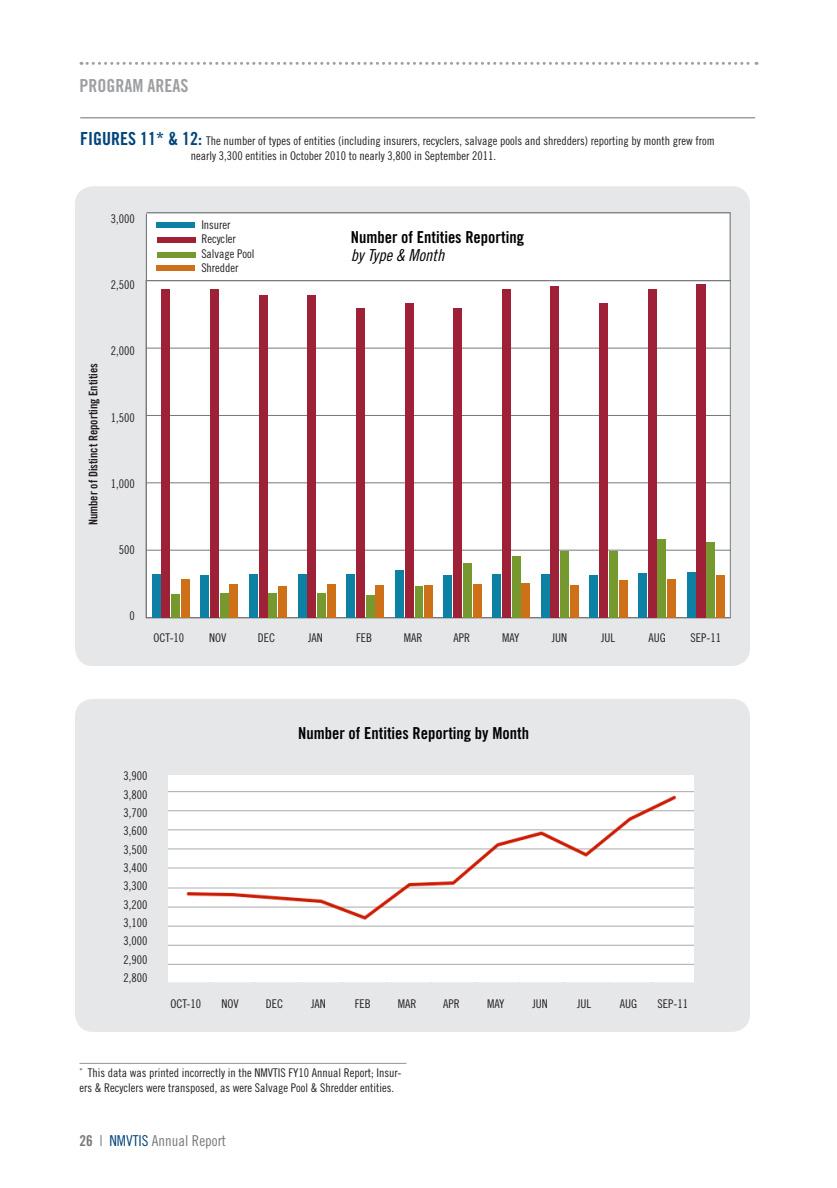
<style>
.page{position:relative;width:837px;height:1188px;background:#fff}
.page>*{position:absolute;margin:0;border:0;box-sizing:border-box;transform-origin:0 0}
.Section_Header{font:18px "Trade Gothic Bold Cond Twenty";color:#9d9fa2}
.Figure_Header_Bold_1{font:16.5px "Trade Gothic Bold Cond Twenty";color:#000}
.Figure_Header_Bold_1-2{font:16.5px "Trade Gothic Cond Eighteen Obl";color:#000}
.t1{font:15px "Trade Gothic Cond Eighteen";color:#76787b}
.Figure_Reg_8pt{font:12px "Trade Gothic Cond Eighteen";color:#231f20}
.Exhibit_Header{font:12px/14.4px "Trade Gothic Cond Eighteen";color:#231f20}
.Endnote{font:12px/14.4px "Trade Gothic Cond Eighteen";color:#231f20}
.Figure_Bold_8pt{font:12px "Trade Gothic Bold Cond Twenty";color:#231f20}
.s1{font-family:"Trade Gothic Bold Cond Twenty";font-size:18px;color:#00447b}
.s2{font-family:"Trade Gothic Bold Cond Twenty"}
.s3{color:#00447b}
</style>
<div class="page">
<svg style="left:81px;top:62px;width:676px;height:3px"></svg>
<div style="left:75px;top:186px;width:675px;height:480px;background:#e6e7e9;border-radius:18px"></div>
<div style="left:146px;top:280px;width:584px;height:338px;background:#fff"></div>
<hr style="left:146px;top:550px;width:584px;height:1px;background:#76787b">
<hr style="left:146px;top:482px;width:584px;height:1px;background:#76787b">
<hr style="left:146px;top:415px;width:584px;height:1px;background:#76787b">
<hr style="left:146px;top:348px;width:584px;height:1px;background:#76787b">
<div style="left:181px;top:580px;width:9px;height:38px;background:#ce7018"></div>
<div style="left:230px;top:584px;width:8px;height:34px;background:#ce7018"></div>
<div style="left:278px;top:586px;width:9px;height:32px;background:#ce7018"></div>
<div style="left:327px;top:584px;width:9px;height:34px;background:#ce7018"></div>
<div style="left:375px;top:586px;width:9px;height:32px;background:#ce7018"></div>
<div style="left:424px;top:585px;width:9px;height:33px;background:#ce7018"></div>
<div style="left:473px;top:584px;width:9px;height:34px;background:#ce7018"></div>
<div style="left:521px;top:583px;width:9px;height:35px;background:#ce7018"></div>
<div style="left:570px;top:585px;width:9px;height:33px;background:#ce7018"></div>
<div style="left:619px;top:580px;width:8px;height:38px;background:#ce7018"></div>
<div style="left:667px;top:579px;width:9px;height:39px;background:#ce7018"></div>
<div style="left:716px;top:575px;width:9px;height:43px;background:#ce7018"></div>
<div style="left:171px;top:595px;width:9px;height:23px;background:#75992e"></div>
<div style="left:220px;top:593px;width:9px;height:25px;background:#75992e"></div>
<div style="left:268px;top:593px;width:9px;height:25px;background:#75992e"></div>
<div style="left:317px;top:593px;width:9px;height:25px;background:#75992e"></div>
<div style="left:366px;top:595px;width:8px;height:23px;background:#75992e"></div>
<div style="left:416px;top:586px;width:7px;height:32px;background:#75992e"></div>
<div style="left:463px;top:563px;width:9px;height:55px;background:#75992e"></div>
<div style="left:512px;top:556px;width:8px;height:62px;background:#75992e"></div>
<div style="left:560px;top:551px;width:9px;height:67px;background:#75992e"></div>
<div style="left:609px;top:551px;width:9px;height:67px;background:#75992e"></div>
<div style="left:658px;top:539px;width:8px;height:79px;background:#75992e"></div>
<div style="left:706px;top:542px;width:9px;height:76px;background:#75992e"></div>
<div style="left:161px;top:289px;width:9px;height:329px;background:#9e2137"></div>
<div style="left:210px;top:289px;width:9px;height:329px;background:#9e2137"></div>
<div style="left:259px;top:295px;width:8px;height:323px;background:#9e2137"></div>
<div style="left:307px;top:295px;width:9px;height:323px;background:#9e2137"></div>
<div style="left:356px;top:308px;width:9px;height:310px;background:#9e2137"></div>
<div style="left:405px;top:303px;width:8px;height:315px;background:#9e2137"></div>
<div style="left:453px;top:308px;width:9px;height:310px;background:#9e2137"></div>
<div style="left:502px;top:289px;width:9px;height:329px;background:#9e2137"></div>
<div style="left:551px;top:286px;width:8px;height:332px;background:#9e2137"></div>
<div style="left:599px;top:303px;width:9px;height:315px;background:#9e2137"></div>
<div style="left:648px;top:289px;width:9px;height:329px;background:#9e2137"></div>
<div style="left:697px;top:285px;width:9px;height:333px;background:#9e2137"></div>
<div style="left:152px;top:574px;width:8px;height:44px;background:#0d81a3"></div>
<div style="left:200px;top:575px;width:9px;height:43px;background:#0d81a3"></div>
<div style="left:249px;top:574px;width:9px;height:44px;background:#0d81a3"></div>
<div style="left:298px;top:574px;width:8px;height:44px;background:#0d81a3"></div>
<div style="left:346px;top:574px;width:9px;height:44px;background:#0d81a3"></div>
<div style="left:395px;top:570px;width:9px;height:48px;background:#0d81a3"></div>
<div style="left:444px;top:576px;width:8px;height:42px;background:#0d81a3"></div>
<div style="left:492px;top:574px;width:9px;height:44px;background:#0d81a3"></div>
<div style="left:541px;top:574px;width:9px;height:44px;background:#0d81a3"></div>
<div style="left:589px;top:575px;width:9px;height:43px;background:#0d81a3"></div>
<div style="left:638px;top:573px;width:9px;height:45px;background:#0d81a3"></div>
<div style="left:687px;top:572px;width:9px;height:46px;background:#0d81a3"></div>
<div style="left:146px;top:214px;width:584px;height:65px;background:#fff"></div>
<div style="left:157px;top:237px;width:38px;height:5px;background:#9e2137"></div>
<div style="left:156px;top:266px;width:39px;height:5px;background:#ce7018"></div>
<div style="left:156px;top:222px;width:39px;height:5px;background:#0d81a3"></div>
<div style="left:157px;top:252px;width:38px;height:5px;background:#75992e"></div>
<hr style="left:146px;top:214px;width:1px;height:67px;background:#76787b">
<hr style="left:730px;top:213px;width:1px;height:68px;background:#76787b">
<hr style="left:146px;top:212px;width:585px;height:1px;background:#76787b">
<div style="left:75px;top:699px;width:675px;height:333px;background:#e6e7e9;border-radius:18px"></div>
<img style="left:168px;top:775px;width:525px;height:207px">
<hr style="left:80px;top:117px;width:675px;height:1px;background:#9d9fa2">
<hr style="left:80px;top:1063px;width:326px;height:1px;background:#939598">
<p class="Section_Header" style="left:80px;top:75px;width:110px">PROGRAM AREAS</p>
<p class="Exhibit_Header" style="left:191px;top:134px;width:525px;text-indent:-111px"><span class="s1">FIGURES 11* &amp; 12:</span> The number of types of entities (including insurers, recyclers, salvage pools and shredders) reporting by month grew from nearly 3,300 entities in October 2010 to nearly 3,800 in September 2011.</p>
<p class="Figure_Reg_8pt" style="left:111px;top:211px;width:25px">3,000</p>
<p class="Figure_Reg_8pt" style="left:111px;top:278px;width:25px">2,500</p>
<p class="Figure_Bold_8pt" style="left:86px;top:525px;width:163px;rotate:-90deg">Number of Distinct Reporting Entities</p>
<p class="Figure_Reg_8pt" style="left:111px;top:344px;width:25px">2,000</p>
<p class="Figure_Reg_8pt" style="left:111px;top:410px;width:25px">1,500</p>
<p class="Figure_Reg_8pt" style="left:111px;top:476px;width:25px">1,000</p>
<p class="Figure_Reg_8pt" style="left:119px;top:543px;width:17px">500</p>
<p class="Figure_Reg_8pt" style="left:201px;top:217px;width:31px">Insurer</p>
<p class="Figure_Reg_8pt" style="left:201px;top:232px;width:36px">Recycler</p>
<p class="Figure_Reg_8pt" style="left:201px;top:246px;width:55px">Salvage Pool</p>
<p class="Figure_Reg_8pt" style="left:201px;top:261px;width:39px">Shredder</p>
<p class="Figure_Header_Bold_1" style="left:351px;top:227px;width:175px">Number of Entities Reporting</p>
<p class="Figure_Header_Bold_1-2" style="left:351px;top:245px;width:95px">by Type &amp; Month</p>
<p class="Figure_Reg_8pt" style="left:129px;top:609px;width:7px">0</p>
<p class="Figure_Reg_8pt" style="left:154px;top:631px;width:32px">OCT-10</p>
<p class="Figure_Reg_8pt" style="left:209px;top:631px;width:19px">NOV</p>
<p class="Figure_Reg_8pt" style="left:258px;top:631px;width:19px">DEC</p>
<p class="Figure_Reg_8pt" style="left:308px;top:631px;width:16px">JAN</p>
<p class="Figure_Reg_8pt" style="left:356px;top:631px;width:17px">FEB</p>
<p class="Figure_Reg_8pt" style="left:404px;top:631px;width:20px">MAR</p>
<p class="Figure_Reg_8pt" style="left:454px;top:631px;width:18px">APR</p>
<p class="Figure_Reg_8pt" style="left:502px;top:631px;width:19px">MAY</p>
<p class="Figure_Reg_8pt" style="left:552px;top:631px;width:17px">JUN</p>
<p class="Figure_Reg_8pt" style="left:601px;top:631px;width:16px">JUL</p>
<p class="Figure_Reg_8pt" style="left:648px;top:631px;width:19px">AUG</p>
<p class="Figure_Reg_8pt" style="left:691px;top:631px;width:32px">SEP-11</p>
<p class="Figure_Reg_8pt" style="left:124px;top:769px;width:25px">3,900</p>
<p class="Figure_Reg_8pt" style="left:124px;top:787px;width:25px">3,800</p>
<p class="Figure_Reg_8pt" style="left:124px;top:806px;width:25px">3,700</p>
<p class="Figure_Reg_8pt" style="left:124px;top:824px;width:25px">3,600</p>
<p class="Figure_Reg_8pt" style="left:124px;top:842px;width:25px">3,500</p>
<p class="Figure_Reg_8pt" style="left:124px;top:861px;width:25px">3,400</p>
<p class="Figure_Reg_8pt" style="left:124px;top:879px;width:25px">3,300</p>
<p class="Figure_Reg_8pt" style="left:124px;top:897px;width:25px">3,200</p>
<p class="Figure_Reg_8pt" style="left:124px;top:916px;width:25px">3,100</p>
<p class="Figure_Reg_8pt" style="left:124px;top:934px;width:25px">3,000</p>
<p class="Figure_Reg_8pt" style="left:124px;top:952px;width:25px">2,900</p>
<p class="Figure_Reg_8pt" style="left:124px;top:971px;width:25px">2,800</p>
<p class="Figure_Header_Bold_1" style="left:298px;top:723px;width:232px">Number of Entities Reporting by Month</p>
<p class="Figure_Reg_8pt" style="left:170px;top:997px;width:32px">OCT-10</p>
<p class="Figure_Reg_8pt" style="left:221px;top:997px;width:19px">NOV</p>
<p class="Figure_Reg_8pt" style="left:266px;top:997px;width:19px">DEC</p>
<p class="Figure_Reg_8pt" style="left:311px;top:997px;width:16px">JAN</p>
<p class="Figure_Reg_8pt" style="left:355px;top:997px;width:17px">FEB</p>
<p class="Figure_Reg_8pt" style="left:398px;top:997px;width:20px">MAR</p>
<p class="Figure_Reg_8pt" style="left:443px;top:997px;width:18px">APR</p>
<p class="Figure_Reg_8pt" style="left:487px;top:997px;width:19px">MAY</p>
<p class="Figure_Reg_8pt" style="left:532px;top:997px;width:17px">JUN</p>
<p class="Figure_Reg_8pt" style="left:577px;top:997px;width:16px">JUL</p>
<p class="Figure_Reg_8pt" style="left:620px;top:997px;width:19px">AUG</p>
<p class="Figure_Reg_8pt" style="left:658px;top:997px;width:32px">SEP-11</p>
<p class="Endnote" style="left:80px;top:1066px;width:323px"><sup>*</sup> This data was printed incorrectly in the NMVTIS FY10 Annual Report; Insur&shy;ers &amp; Recyclers were transposed, as were Salvage Pool &amp; Shredder entities.</p>
<p class="t1" style="left:80px;top:1132px;width:148px"><span class="s2">26</span> | <span class="s3">NMVTIS</span> Annual Report</p>
</div>
